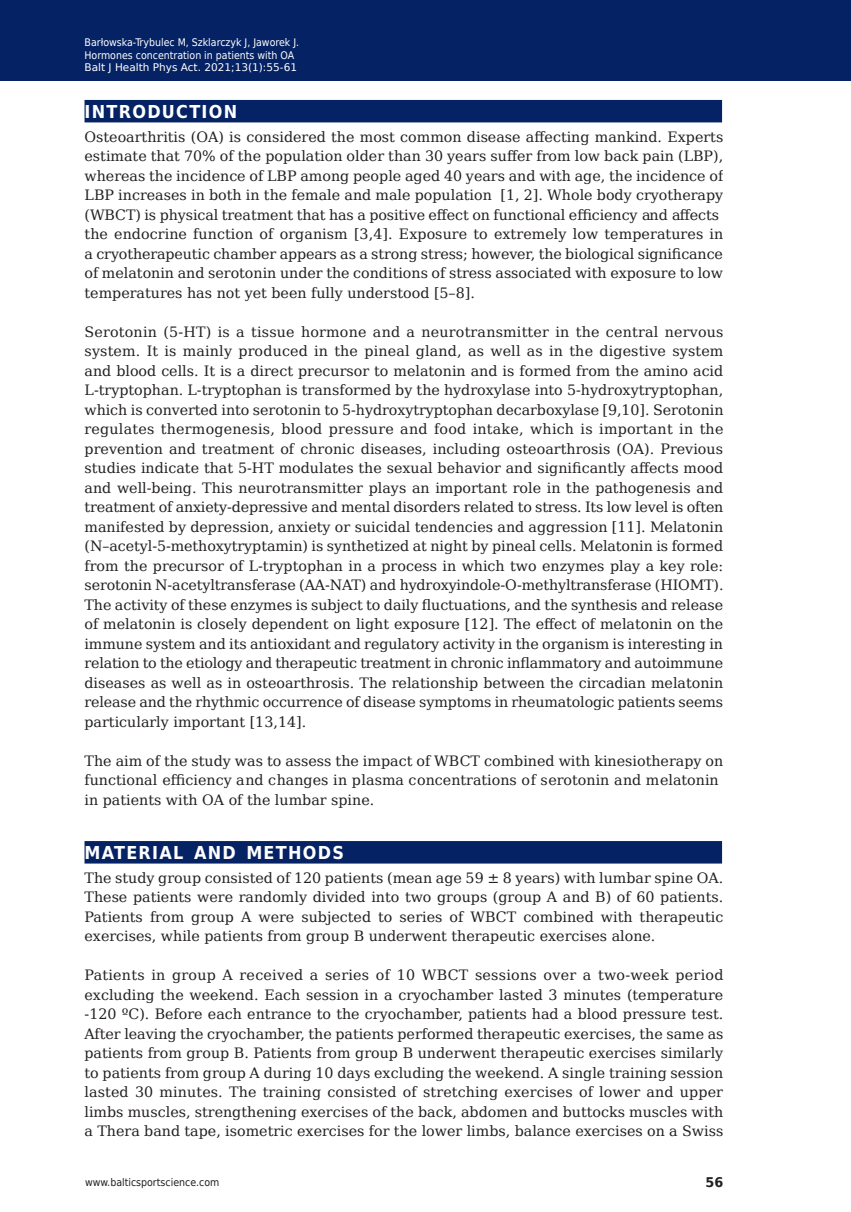
<style>
.page{position:relative;width:851px;height:1212px;background:#fff}
.page>*{position:absolute;margin:0;border:0;box-sizing:border-box;transform-origin:0 0}
.t1{font:700 17.85px "DejaVu Sans Condensed";letter-spacing:.07em;color:#fff}
.t2{font:14.25px/19.5px "DejaVu Serif";color:#231f20;text-align:justify}
.t3{font:700 13.35px "DejaVu Sans";color:#231f20;scale:.96 1}
.t4{font:10.5px/12.6px "DejaVu Sans Condensed";color:#fff}
.t5{font:10.5px "DejaVu Sans";color:#fff}
.t6{font:10.5px "DejaVu Sans Condensed";color:#231f20}
</style>
<div class="page">
<div style="left:0;top:0;width:850px;height:80px;background:#052265"></div>
<div style="left:84px;top:100px;width:638px;height:22px;background:#052265"></div>
<div style="left:84px;top:841px;width:638px;height:22px;background:#052265"></div>
<p class="t4" style="left:84px;top:35px;width:216px">Barłowska-Trybulec M, Szklarczyk J, Jaworek J.<br>Hormones concentration in patients with OA</p>
<p class="t5" style="left:84px;top:59px;width:214px">Balt J Health Phys Act. 2021;13(1):55-61</p>
<p class="t1" style="left:84px;top:97px;width:154px">INTRODUCTION</p>
<p class="t2" style="left:84px;top:126px;width:640px;text-align:left">Osteoarthritis (OA) is considered the most common disease affecting mankind. Experts estimate that 70% of the population older than 30 years suffer from low back pain (LBP), whereas the incidence of LBP among people aged 40 years and with age, the incidence of LBP increases in both in the female and male population [1, 2]. Whole body cryotherapy (WBCT) is physical treatment that has a positive effect on functional efficiencyandaffects<br>the endocrine function of organism [3,4]. Exposure to extremely low temperatures in a cryotherapeutic chamber appears as a strong stress; however, the biological significance of melatonin and serotonin under the conditions of stress associated with exposure to low temperatures has not yet been fully understood [5–8].</p>
<p class="t2" style="left:84px;top:321px;width:640px">Serotonin (5-HT) is a tissue hormone and a neurotransmitter in the central nervous system. It is mainly produced in the pineal gland, as well as in the digestive system and blood cells. It is a direct precursor to melatonin and is formed from the amino acid L-tryptophan. L-tryptophan is transformed by the hydroxylase into 5-hydroxytryptophan, which is converted into serotonin to 5-hydroxytryptophan decarboxylase [9,10]. Serotonin regulates thermogenesis, blood pressure and food intake, which is important in the prevention and treatment of chronic diseases, including osteoarthrosis (OA). Previous studies indicate that 5-HT modulates the sexual behavior and significantly affects mood and well-being. This neurotransmitter plays an important role in the pathogenesis and treatment of anxiety-depressive and mental disorders related to stress. Its low level is often manifested by depression, anxiety or suicidal tendencies and aggression [11]. Melatonin (N–acetyl-5-methoxytryptamin) is synthetized at night by pineal cells. Melatonin is formed from the precursor of L-tryptophan in a process in which two enzymes play a key role: serotonin N-acetyltransferase (AA-NAT) and hydroxyindole-O-methyltransferase (HIOMT).<br>The activity of these enzymes is subject to daily fluctuations, and the synthesis and release of melatonin is closely dependent on light exposure [12]. The effect of melatonin on the immune system and its antioxidant and regulatory activity in the organism is interesting in relation to the etiology and therapeutic treatment in chronic inflammatory and autoimmune diseases as well as in osteoarthrosis. The relationship between the circadian melatonin release and the rhythmic occurrence of disease symptoms in rheumatologic patients seems particularly important [13,14].</p>
<p class="t2" style="left:84px;top:749px;width:640px;text-align:left">The aim of the study was to assess the impact of WBCT combined with kinesiotherapy on functional efficiencyandchangesinplasmaconcentrationsofserotoninandmelatonin<br>in patients with OA of the lumbar spine.</p>
<p class="t1" style="left:84px;top:838px;width:261px">MATERIAL AND METHODS</p>
<p class="t2" style="left:84px;top:867px;width:640px">The study group consisted of 120 patients (mean age 59 ± 8 years) with lumbar spine OA.<br>These patients were randomly divided into two groups (group A and B) of 60 patients.<br>Patients from group A were subjected to series of WBCT combined with therapeutic exercises, while patients from group B underwent therapeutic exercises alone.</p>
<p class="t2" style="left:84px;top:964px;width:640px">Patients in group A received a series of 10 WBCT sessions over a two-week period excluding the weekend. Each session in a cryochamber lasted 3 minutes (temperature -120 ºC). Before each entrance to the cryochamber, patients had a blood pressure test.<br>After leaving the cryochamber, the patients performed therapeutic exercises, the same as patients from group B. Patients from group B underwent therapeutic exercises similarly to patients from group A during 10 days excluding the weekend. A single training session lasted 30 minutes. The training consisted of stretching exercises of lower and upper limbs muscles, strengthening exercises of the back, abdomen and buttocks muscles with a Thera band tape, isometric exercises for the lower limbs, balance exercises on a Swiss</p>
<p class="t6" style="left:85px;top:1174px;width:136px">www.balticsportscience.com</p>
<p class="t3" style="left:705px;top:1172px;width:20px">56</p>
</div>
